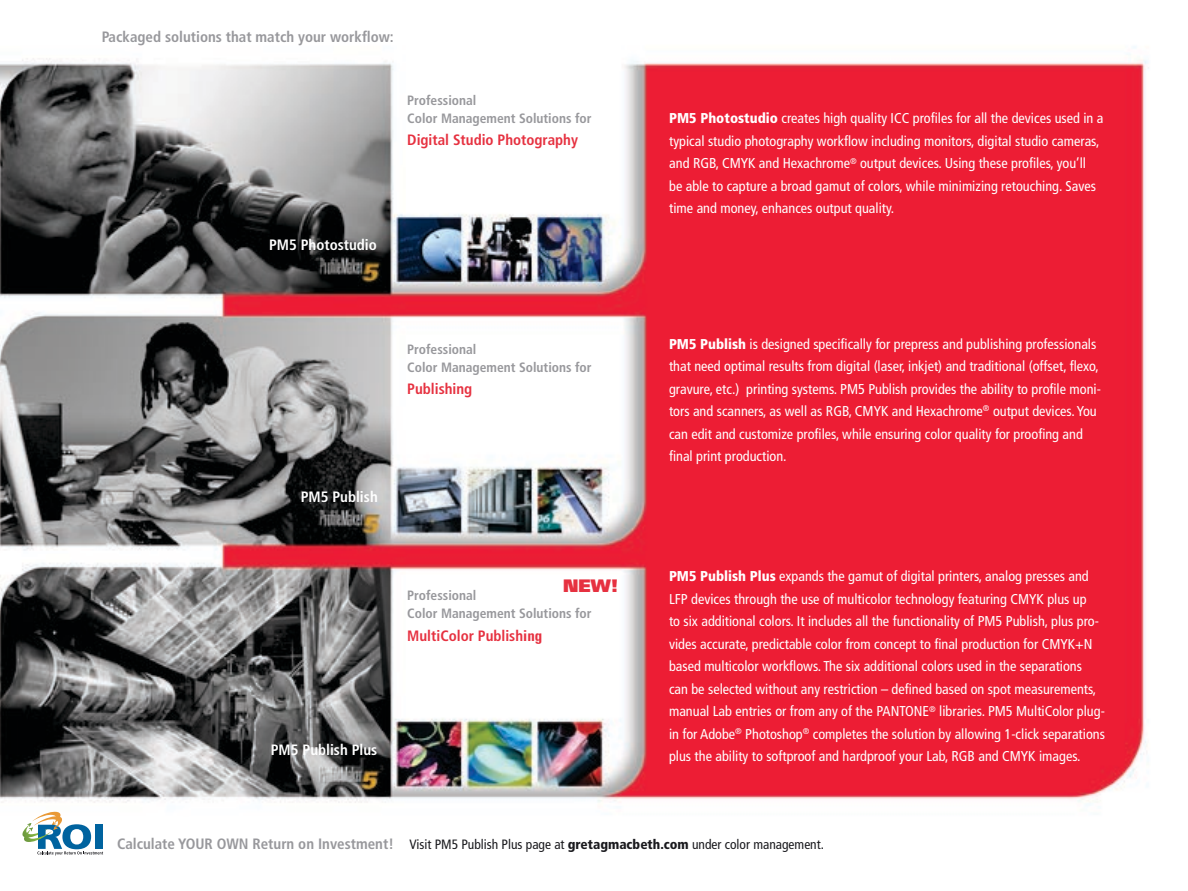
<style>
.page{position:relative;width:1188px;height:891px;background:#fff}
.page>*{position:absolute;margin:0;border:0;box-sizing:border-box;transform-origin:0 0}
.t1{font:900 18px "Frutiger";color:#e63140}
.t2{font:700 condensed 15px "Frutiger";color:#e63140}
.t3{font:700 condensed 15px "Frutiger";color:#98989c}
.t4{font:700 condensed 15px "Frutiger";color:#fff}
.t5{font:condensed 14.25px/22.5px "Frutiger";color:#fff}
.t6{font:700 condensed 13.5px "Frutiger";color:#98989c}
.t7{font:condensed 13.5px "Frutiger";color:#1a1a1e}
.s1{font-family:"Univers"}
.s2{font-weight:900}
.s3{font-weight:700;font-size:15px;color:#98989c}
</style>
<div class="page">
<img style="left:0;top:46px;width:1148px;height:810px">
<svg style="left:22px;top:812px;width:81px;height:43px"></svg>
<p class="t3" style="left:102px;top:28px;width:294px">Packaged solutions that match your workflow:</p>
<p class="t6" style="left:407px;top:92px;width:71px">Professional</p>
<p class="t6" style="left:407px;top:110px;width:186px">Color Management Solutions for</p>
<p class="t2" style="left:407px;top:131px;width:172px">Digital Studio Photography</p>
<p class="t4" style="left:269px;top:236px;width:109px">PM5 Photostudio</p>
<p class="t6" style="left:407px;top:341px;width:71px">Professional</p>
<p class="t6" style="left:407px;top:359px;width:186px">Color Management Solutions for</p>
<p class="t2" style="left:407px;top:380px;width:67px">Publishing</p>
<p class="t4" style="left:301px;top:488px;width:79px">PM5 Publish</p>
<p class="t1" style="left:563px;top:574px;width:57px">NEW!</p>
<p class="t6" style="left:407px;top:588px;width:71px">Professional</p>
<p class="t6" style="left:407px;top:606px;width:186px">Color Management Solutions for</p>
<p class="t2" style="left:407px;top:627px;width:137px">MultiColor Publish<span class="s1">ing</span></p>
<p class="t4" style="left:271px;top:741px;width:108px">PM5 Publish Plus</p>
<p class="t5" style="left:669px;top:107px;width:436px"><span class="s2">PM5 Photostudio</span> creates high quality ICC profiles for all the devices used in a typical studio photography workflow including monitors, digital studio cameras, and RGB, CMYK and Hexachrome<sup>®</sup> output devices. Using these profiles, you’ll<br>be able to capture a broad gamut of colors, while minimizing retouching. Saves time and money, enhances output quality.</p>
<p class="t5" style="left:669px;top:333px;width:433px"><span class="s2">PM5 Publish</span> is designed specifically for prepress and publishing professionals that need optimal results from digital (laser, inkjet) and traditional (offset, flexo, gravure, etc.) printing systems. PM5 Publish provides the ability to profile moni&shy;tors and scanners, as well as RGB, CMYK and Hexachrome<sup>®</sup> output devices. You can edit and customize profiles, while ensuring color quality for proofing and final print production.</p>
<p class="t5" style="left:669px;top:565px;width:437px"><span class="s2">PM5 Publish Plus</span> expands the gamut of digital printers, analog presses and LFP devices through the use of multicolor technology featuring CMYK plus up<br>to six additional colors. It includes all the functionality of PM5 Publish, plus pro&shy;vides accurate, predictable color from concept to final production for CMYK+N based multicolor workflows. The six additional colors used in the separations<br>can be selected without any restriction – defined based on spot measurements, manual Lab entries or from any of the PANTONE<sup>®</sup> libraries. PM5 MultiColor plug&shy;in for Adobe<sup>®</sup> Photoshop<sup>®</sup> completes the solution by allowing 1-click separations plus the ability to softproof and hardproof your Lab, RGB and CMYK images.</p>
<p class="t7" style="left:117px;top:836px;width:709px"><span class="s3">Calculate YOUR OWN Return on Investment!</span> Visit PM5 Publish Plus page at <span class="s2">gretagmacbeth.com</span> under color management.</p>
</div>
